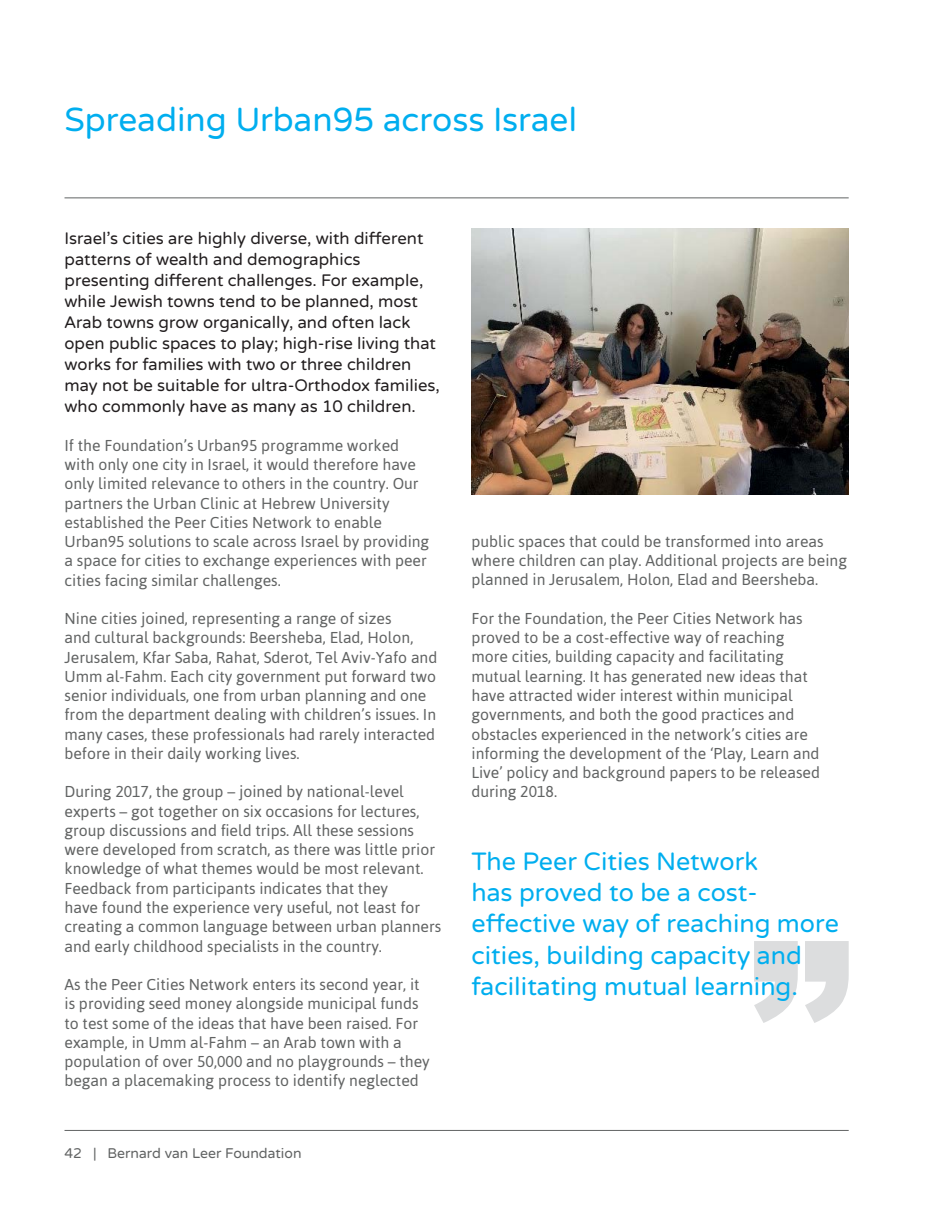
<style>
.page{position:relative;width:943px;height:1216px;background:#fff}
.page>*{position:absolute;margin:0;border:0;box-sizing:border-box;transform-origin:0 0}
.t1{font:33.25px "Varela Round";color:#00aeef}
.t2{font:25.03px/31.3px "Varela Round";color:#00aeef}
.t3{font:16.62px/21px "Varela Round";color:#221e1f}
.t4{font:15.75px/19.2px "Asap";color:#616363}
.t5{font:14px "Varela Round";color:#616363}
</style>
<div class="page">
<hr style="left:64px;top:1129px;width:784px;height:1px;background:#616363">
<img style="left:471px;top:229px;width:377px;height:265px">
<hr style="left:64px;top:197px;width:784px;height:1px;background:#616363">
<svg style="left:754px;top:941px;width:94px;height:81px"></svg>
<h1 class="t1" style="left:64px;top:100px;width:514px">Spreading Urban95 across Israel</h1>
<p class="t3" style="left:64px;top:228px;width:377px">Israel’s cities are highly diverse, with different patterns of wealth and demographics presenting different challenges. For example, while Jewish towns tend to be planned, most Arab towns grow organically, and often lack open public spaces to play; high-rise living that works for families with two or three children may not be suitable for ultra-Orthodox families, who commonly have as many as 10 children.</p>
<p class="t4" style="left:64px;top:435px;width:366px">If the Foundation’s Urban95 programme worked with only one city in Israel, it would therefore have only limited relevance to others in the country. Our partners the Urban Clinic at Hebrew University established the Peer Cities Network to enable Urban95 solutions to scale across Israel by providing a space for cities to exchange experiences with peer cities facing similar challenges.</p>
<p class="t4" style="left:64px;top:609px;width:374px">Nine cities joined, representing a range of sizes<br>and cultural backgrounds: Beersheba, Elad, Holon, Jerusalem, Kfar Saba, Rahat, Sderot, Tel Aviv-Yafo and Umm al-Fahm. Each city government put forward two senior individuals, one from urban planning and one from the department dealing with children’s issues. In many cases, these professionals had rarely interacted before in their daily working lives.</p>
<p class="t4" style="left:64px;top:782px;width:378px">During 2017, the group – joined by national-level experts – got together on six occasions for lectures, group discussions and field trips. All these sessions were developed from scratch, as there was little prior knowledge of what themes would be most relevant.<br>Feedback from participants indicates that they<br>have found the experience very useful, not least for creating a common language between urban planners and early childhood specialists in the country.</p>
<p class="t4" style="left:64px;top:974px;width:367px">As the Peer Cities Network enters its second year, it is providing seed money alongside municipal funds to test some of the ideas that have been raised. For example, in Umm al-Fahm – an Arab town with a population of over 50,000 and no playgrounds – they began a placemaking process to identify neglected</p>
<p class="t5" style="left:64px;top:1144px;width:238px">42 | Bernard van Leer Foundation</p>
<p class="t4" style="left:471px;top:531px;width:377px">public spaces that could be transformed into areas where children can play. Additional projects are being planned in Jerusalem, Holon, Elad and Beersheba.</p>
<p class="t4" style="left:471px;top:608px;width:350px">For the Foundation, the Peer Cities Network has proved to be a cost-effective way of reaching more cities, building capacity and facilitating mutual learning. It has generated new ideas that have attracted wider interest within municipal governments, and both the good practices and obstacles experienced in the network’s cities are informing the development of the ‘Play, Learn and Live’ policy and background papers to be released during 2018.</p>
<h2 class="t2" style="left:471px;top:846px;width:369px">The Peer Cities Network<br>has proved to be a cost&shy;effective way of reaching more cities, building capacity and facilitating mutual learning.</h2>
</div>
